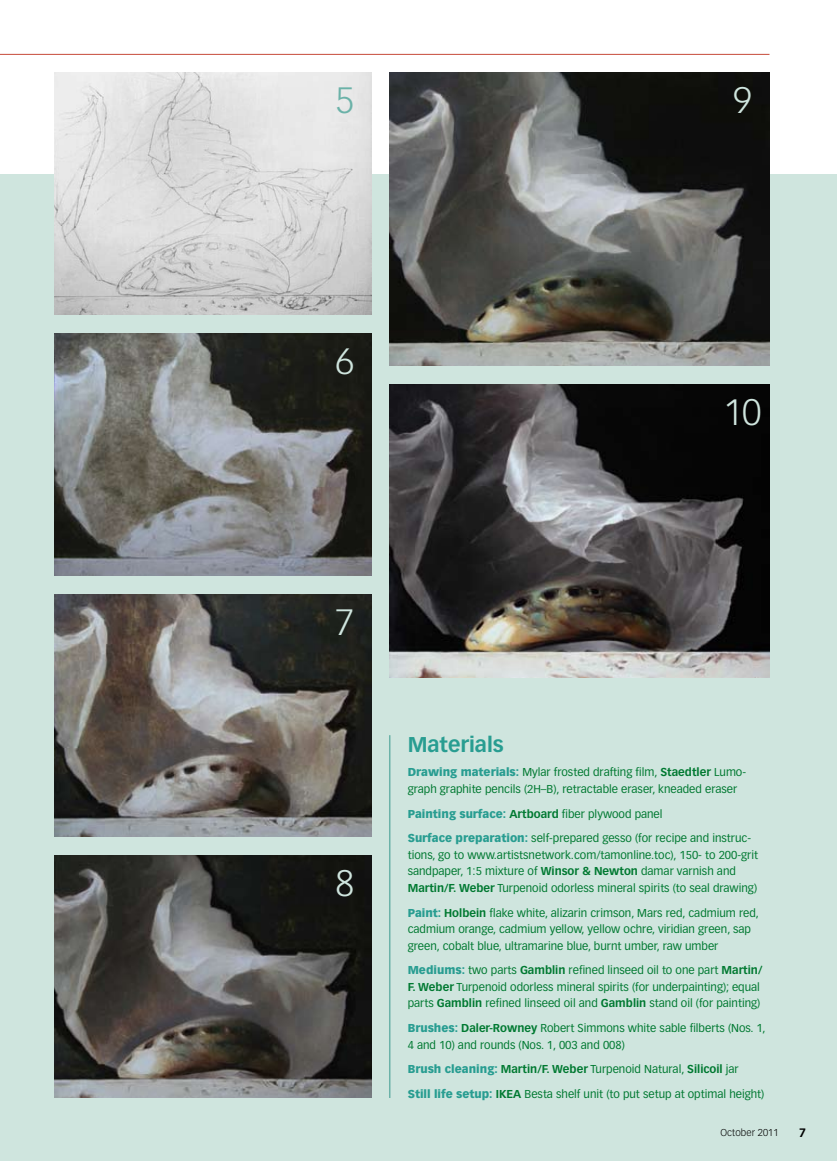
<style>
.page{position:relative;width:837px;height:1161px;background:#fff}
.page>*{position:absolute;margin:0;border:0;box-sizing:border-box;transform-origin:0 0}
.t1{font:300 36px "Vectora LT Std";color:#cfe5de}
.t2{font:300 36px "Vectora LT Std";color:#6bb2a8}
.t3{font:700 21px "Vectora LT Std";color:#289d91}
.t4{font:11.25px/16.5px "Vectora LT Std";color:#007931}
.t5{font:700 11.25px "Vectora LT Std";color:#007931}
.t6{font:300 9.75px "Vectora LT Std";letter-spacing:.01em;color:#000}
.s1{font-weight:900;color:#289d91}
.s2{font-weight:700}
.s3{font-weight:400}
</style>
<div class="page">
<div style="left:0;top:174px;width:837px;height:987px;background:#cfe5de"></div>
<hr style="left:0;top:54px;width:770px;height:1px;background:#c74a3a">
<img style="left:54px;top:72px;width:318px;height:243px">
<img style="left:54px;top:333px;width:318px;height:243px">
<img style="left:54px;top:594px;width:318px;height:243px">
<img style="left:54px;top:855px;width:318px;height:243px">
<img style="left:390px;top:72px;width:380px;height:294px">
<img style="left:390px;top:384px;width:380px;height:294px">
<hr style="left:389px;top:735px;width:1px;height:363px;background:#6bb2a8">
<h1 class="t2" style="left:335px;top:79px;width:20px">5</h1>
<h1 class="t1" style="left:733px;top:79px;width:20px">9</h1>
<h1 class="t1" style="left:335px;top:340px;width:20px">6</h1>
<h1 class="t1" style="left:724px;top:391px;width:39px">10</h1>
<h1 class="t1" style="left:335px;top:601px;width:20px">7</h1>
<h1 class="t1" style="left:335px;top:862px;width:20px">8</h1>
<h2 class="t3" style="left:408px;top:731px;width:98px">Materials</h2>
<p class="t4" style="left:408px;top:764px;width:340px"><span class="s1">Drawing materials:</span> Mylar frosted drafting film, <span class="s2">Staedtler</span> Lumo&shy;graph graphite pencils (2H–B), retractable eraser, kneaded eraser</p>
<p class="t4" style="left:408px;top:805px;width:256px"><span class="s1">Painting surface:</span> <span class="s2">Artboard</span> fiber plywood panel</p>
<p class="t4" style="left:408px;top:830px;width:352px"><span class="s1">Surface preparation:</span> self-prepared gesso (for recipe and instruc&shy;tions, go to www.artistsnetwork.com/tamonline.toc), 150- to 200-grit sandpaper, 1:5 mixture of <span class="s2">Winsor &amp; Newton</span> damar varnish and <span class="s2">Martin/F. Weber</span> Turpenoid odorless mineral spirits (to seal drawing)</p>
<p class="t4" style="left:408px;top:904px;width:353px"><span class="s1">Paint:</span> <span class="s2">Holbein</span> flake white, alizarin crimson, Mars red, cadmium red, cadmium orange, cadmium yellow, yellow ochre, viridian green, sap green, cobalt blue, ultramarine blue, burnt umber, raw umber</p>
<p class="t4" style="left:408px;top:962px;width:356px"><span class="s1">Mediums:</span> two parts <span class="s2">Gamblin</span> refined linseed oil to one part <span class="s2">Martin/<br>F. Weber</span> Turpenoid odorless mineral spirits (for underpainting); equal parts <span class="s2">Gamblin</span> refined linseed oil and <span class="s2">Gamblin</span> stand oil (for painting)</p>
<p class="t4" style="left:408px;top:1020px;width:359px"><span class="s1">Brushes:</span> <span class="s2">Daler-Rowney</span> Robert Simmons white sable filberts (Nos. 1,<br>4 and 10) and rounds (Nos. 1, 003 and 008)</p>
<p class="t5" style="left:408px;top:1062px;width:332px"><span class="s1">Brush cleaning:</span> Martin/F. Weber <span class="s3">Turpenoid Natural,</span> Silicoil <span class="s3">jar</span></p>
<p class="t4" style="left:408px;top:1086px;width:358px"><span class="s1">Still life setup:</span> <span class="s2">IKEA</span> Besta shelf unit (to put setup at optimal height)</p>
<p class="t6" style="left:720px;top:1127px;width:60px">October 2011</p>
</div>
